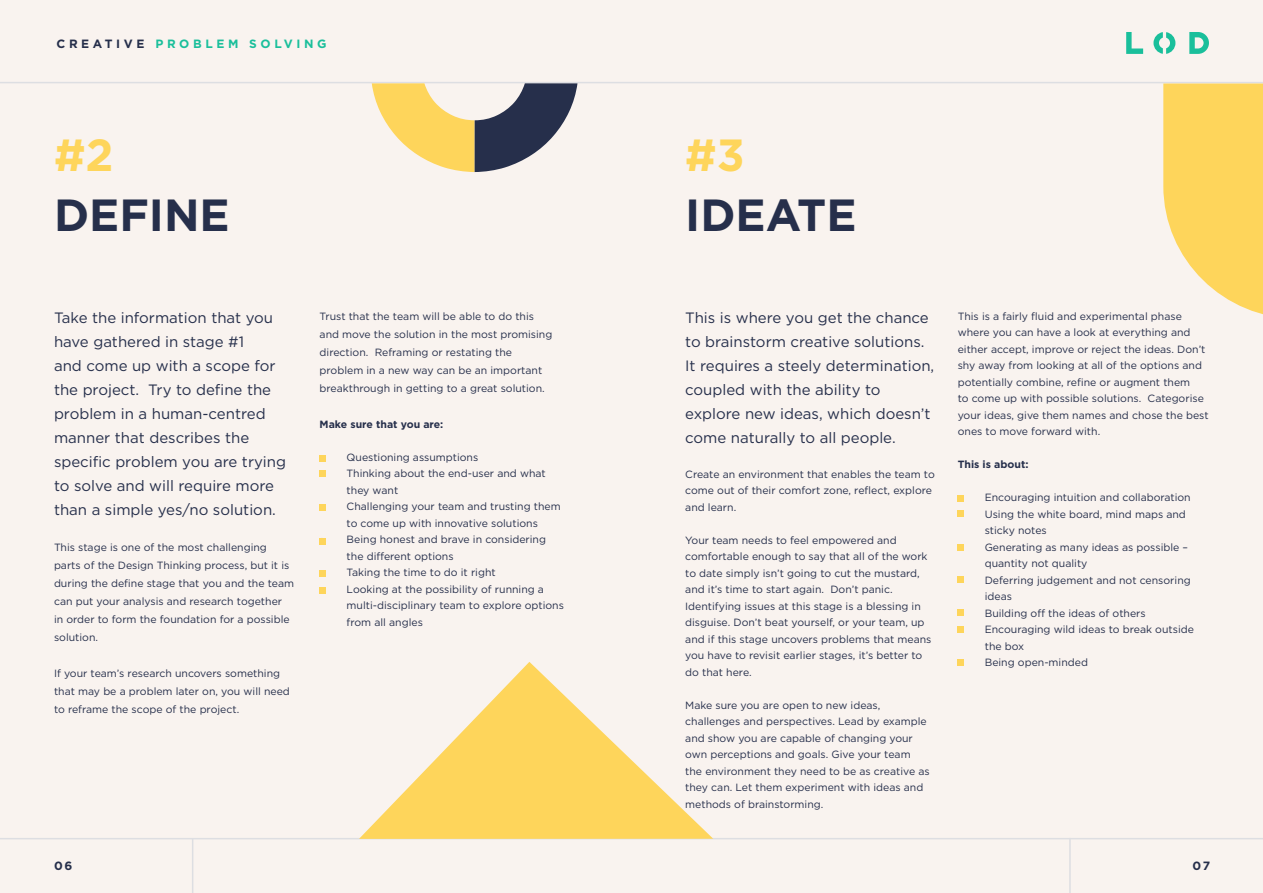
<style>
.page{position:relative;width:1263px;height:893px;background:#f9f3ef}
.page>*{position:absolute;margin:0;border:0;box-sizing:border-box;transform-origin:0 0}
.t1{font:700 45px "Gotham";color:#262f4b}
.t2{font:700 45px "Gotham";color:#fed55b}
.t3{font:15px/24px "Gotham";color:#262f4b}
.t4{font:700 12px "Gotham";letter-spacing:.3em;color:#1abf9b}
.t5{font:700 12px "Gotham";color:#262f4b}
.t6{font:10.5px/16.5px "Gotham";color:#262f4b}
.t7{font:700 10.5px "Gotham";color:#262f4b}
.s1{color:#262f4b}
</style>
<div class="page">
<svg style="left:1126px;top:32px;width:17px;height:22px"></svg>
<svg style="left:1153px;top:32px;width:22px;height:22px"></svg>
<svg style="left:1189px;top:32px;width:20px;height:22px"></svg>
<hr style="left:0;top:82px;width:1263px;height:1px;background:#dddee2">
<hr style="left:0;top:838px;width:1263px;height:1px;background:#dddee2">
<hr style="left:1069px;top:838px;width:2px;height:55px;background:#dddee2">
<hr style="left:192px;top:838px;width:1px;height:55px;background:#dddee2">
<svg style="left:320px;top:505px;width:6px;height:6px"></svg>
<div style="left:320px;top:538px;width:6px;height:7px;background:#fed55b"></div>
<div style="left:320px;top:587px;width:6px;height:7px;background:#fed55b"></div>
<div style="left:958px;top:495px;width:6px;height:7px;background:#fed55b"></div>
<svg style="left:958px;top:510px;width:6px;height:6px"></svg>
<svg style="left:958px;top:544px;width:6px;height:6px"></svg>
<svg style="left:1163px;top:84px;width:100px;height:231px"></svg>
<svg style="left:359px;top:662px;width:354px;height:177px"></svg>
<svg style="left:372px;top:83px;width:205px;height:89px"></svg>
<svg style="left:320px;top:570px;width:6px;height:6px"></svg>
<svg style="left:320px;top:470px;width:6px;height:6px"></svg>
<svg style="left:320px;top:455px;width:6px;height:6px"></svg>
<div style="left:958px;top:626px;width:6px;height:7px;background:#fed55b"></div>
<div style="left:958px;top:659px;width:6px;height:7px;background:#fed55b"></div>
<div style="left:958px;top:609px;width:6px;height:7px;background:#fed55b"></div>
<div style="left:958px;top:576px;width:6px;height:7px;background:#fed55b"></div>
<p class="t4" style="left:54px;top:36px;width:188px"><span class="s1">INSPIRE</span> YOUR TEAM</p>
<p class="t4" style="left:57px;top:36px;width:272px"><span class="s1">CREATIVE</span> PROBLEM SOLVING</p>
<h1 class="t2" style="left:54px;top:125px;width:61px">#2</h1>
<h1 class="t1" style="left:54px;top:185px;width:177px">DEFINE</h1>
<p class="t3" style="left:54px;top:306px;width:234px">Take the information that you have gathered in stage #1<br>and come up with a scope for the project. Try to define the problem in a human-centred manner that describes the specific problem you are trying to solve and will require more than a simple yes/no solution.</p>
<p class="t6" style="left:54px;top:538px;width:242px;line-height:18px">This stage is one of the most challenging parts of the Design Thinking process, but it is during the define stage that you and the team can put your analysis and research together<br>in order to form the foundation for a possible solution.</p>
<p class="t6" style="left:54px;top:664px;width:237px;line-height:18px">If your team’s research uncovers something that may be a problem later on, you will need to reframe the scope of the project.</p>
<p class="t6" style="left:320px;top:307px;width:234px;line-height:18px">Trust that the team will be able to do this and move the solution in the most promising direction. Reframing or restating the problem in a new way can be an important breakthrough in getting to a great solution.</p>
<p class="t7" style="left:320px;top:417px;width:125px">Make sure that you are:</p>
<p class="t6" style="left:320px;top:449px;width:160px">• Questioning assumptions</p>
<p class="t6" style="left:347px;top:465px;width:201px;text-indent:-27px">• Thinking about the end-user and what they want</p>
<p class="t6" style="left:320px;top:498px;width:243px;text-align:center">• Challenging your team and trusting them to come up with innovative solutions</p>
<p class="t6" style="left:347px;top:531px;width:201px;text-indent:-27px">• Being honest and brave in considering the different options</p>
<p class="t6" style="left:320px;top:564px;width:178px">• Taking the time to do it right</p>
<p class="t6" style="left:347px;top:581px;width:219px;text-indent:-27px">• Looking at the possibility of running a multi-disciplinary team to explore options from all angles</p>
<h1 class="t2" style="left:685px;top:125px;width:61px">#3</h1>
<h1 class="t1" style="left:685px;top:185px;width:173px">IDEATE</h1>
<h2 class="t3" style="left:685px;top:306px;width:250px">This is where you get the chance to brainstorm creative solutions.<br>It requires a steely determination, coupled with the ability to explore new ideas, which doesn’t come naturally to all people.</h2>
<p class="t6" style="left:685px;top:466px;width:251px">Create an environment that enables the team to come out of their comfort zone, reflect, explore and learn.</p>
<p class="t6" style="left:685px;top:532px;width:248px">Your team needs to feel empowered and comfortable enough to say that all of the work to date simply isn’t going to cut the mustard, and it’s time to start again. Don’t panic.<br>Identifying issues at this stage is a blessing in disguise. Don’t beat yourself, or your team, up and if this stage uncovers problems that means you have to revisit earlier stages, it’s better to do that here.</p>
<p class="t6" style="left:685px;top:697px;width:246px">Make sure you are open to new ideas, challenges and perspectives. Lead by example and show you are capable of changing your own perceptions and goals. Give your team the environment they need to be as creative as they can. Let them experiment with ideas and methods of brainstorming.</p>
<p class="t6" style="left:958px;top:308px;width:252px">This is a fairly fluid and experimental phase where you can have a look at everything and either accept, improve or reject the ideas. Don’t shy away from looking at all of the options and potentially combine, refine or augment them<br>to come up with possible solutions. Categorise your ideas, give them names and chose the best ones to move forward with.</p>
<p class="t7" style="left:958px;top:458px;width:72px">This is about:</p>
<p class="t6" style="left:958px;top:489px;width:235px">• Encouraging intuition and collaboration</p>
<p class="t6" style="left:985px;top:506px;width:203px;text-indent:-27px">• Using the white board, mind maps and sticky notes</p>
<p class="t6" style="left:985px;top:539px;width:205px;text-indent:-27px">• Generating as many ideas as possible – quantity not quality</p>
<p class="t6" style="left:985px;top:571px;width:207px;text-indent:-27px">• Deferring judgement and not censoring ideas</p>
<p class="t6" style="left:958px;top:604px;width:190px">• Building off the ideas of others</p>
<p class="t6" style="left:985px;top:621px;width:211px;text-indent:-27px">• Encouraging wild ideas to break outside the box</p>
<p class="t6" style="left:958px;top:654px;width:132px">• Being open-minded</p>
<p class="t5" style="left:54px;top:858px;width:20px">06</p>
<p class="t5" style="left:1192px;top:858px;width:19px">07</p>
</div>
